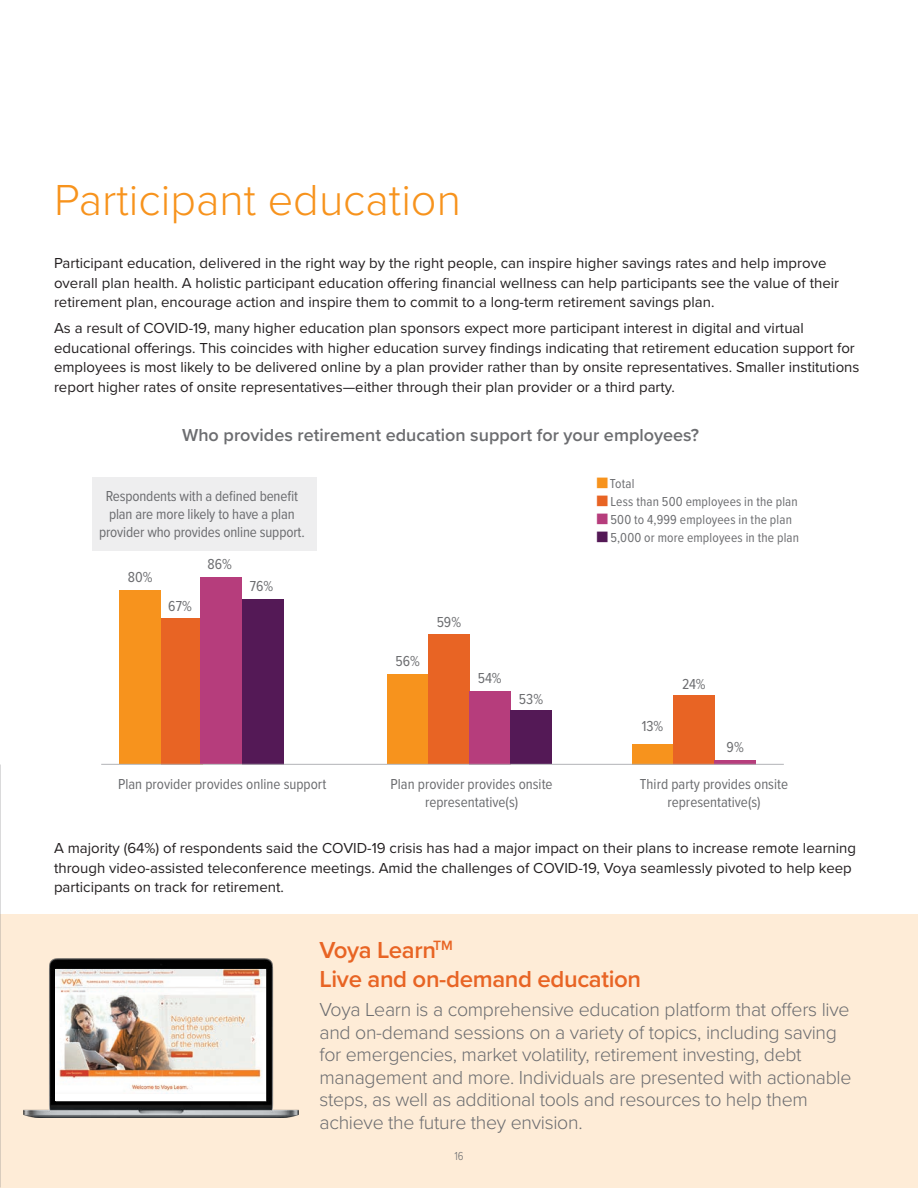
<style>
.page{position:relative;width:918px;height:1188px;background:#fff}
.page>*{position:absolute;margin:0;border:0;box-sizing:border-box;transform-origin:0 0}
.BASIC_COPY{font:300 45px "Proxima Nova";color:#f7931d}
.V-Body_Text{font:600 24px/28.5px "Proxima Nova";letter-spacing:-.015em;color:#e86424}
.V-Body_Text-2{font:300 19.5px/22.5px "Proxima Nova";letter-spacing:-.015em;color:#6c6d70}
.BASIC_COPY-2{font:600 18px "Proxima Nova";color:#6c6d70}
.BASIC_COPY-3{font:15px/19.5px "Proxima Nova";color:#231f20}
.BASIC_COPY-4{font:15px/18px "Proxima Nova Cond";color:#6c6d70;text-align:center}
.V-Title_Big_K_O{font:15px "Proxima Nova Cond";letter-spacing:-.005em;color:#6c6d70}
.Voya_Legal_copy_-_7{font:13.5px/18px "Proxima Nova Cond";letter-spacing:.01em;color:#6c6d70}
.V-Left_Page_Number{font:300 12px "Proxima Nova Cond";color:#6c6d70}
</style>
<div class="page">
<div style="left:0;top:915px;width:918px;height:273px;background:#feecd7"></div>
<div style="left:120px;top:591px;width:41px;height:173px;background:#f7931d"></div>
<div style="left:161px;top:618px;width:41px;height:146px;background:#e86424"></div>
<div style="left:201px;top:578px;width:41px;height:186px;background:#b63d7c"></div>
<div style="left:242px;top:599px;width:41px;height:165px;background:#541956"></div>
<div style="left:387px;top:674px;width:41px;height:90px;background:#f7931d"></div>
<div style="left:428px;top:634px;width:42px;height:130px;background:#e86424"></div>
<div style="left:469px;top:691px;width:42px;height:73px;background:#b63d7c"></div>
<div style="left:511px;top:710px;width:41px;height:54px;background:#541956"></div>
<div style="left:632px;top:744px;width:41px;height:20px;background:#f7931d"></div>
<div style="left:673px;top:695px;width:42px;height:69px;background:#e86424"></div>
<svg style="left:715px;top:760px;width:41px;height:4px"></svg>
<hr style="left:101px;top:764px;width:683px;height:1px;background:#b2b3b7">
<div style="left:92px;top:477px;width:224px;height:73px;background:#eeeeef"></div>
<img style="left:23px;top:958px;width:276px;height:160px">
<div style="left:56px;top:969px;width:210px;height:132px;background:#fff"></div>
<img style="left:56px;top:969px;width:210px;height:124px">
<p class="BASIC_COPY" style="left:54px;top:166px;width:408px">Participant education</p>
<p class="BASIC_COPY-3" style="left:54px;top:253px;width:787px">Participant education, delivered in the right way by the right people, can inspire higher savings rates and help improve overall plan health. A holistic participant education offering financial wellness can help participants see the value of their retirement plan, encourage action and inspire them to commit to a long-term retirement savings plan.</p>
<p class="BASIC_COPY-3" style="left:54px;top:318px;width:807px">As a result of COVID-19, many higher education plan sponsors expect more participant interest in digital and virtual educational offerings. This coincides with higher education survey findings indicating that retirement education support for employees is most likely to be delivered online by a plan provider rather than by onsite representatives. Smaller institutions report higher rates of onsite representatives—either through their plan provider or a third party.</p>
<p class="BASIC_COPY-2" style="left:182px;top:422px;width:518px">Who provides retirement education support for your employees?</p>
<p class="BASIC_COPY-4" style="left:99px;top:487px;width:207px">Respondents with a defined benefit plan are more likely to have a plan provider who provides online support.</p>
<p class="V-Title_Big_K_O" style="left:128px;top:566px;width:26px">80%</p>
<p class="V-Title_Big_K_O" style="left:168px;top:595px;width:25px">67%</p>
<p class="V-Title_Big_K_O" style="left:207px;top:553px;width:26px">86%</p>
<p class="V-Title_Big_K_O" style="left:250px;top:575px;width:25px">76%</p>
<p class="V-Title_Big_K_O" style="left:396px;top:650px;width:26px">56%</p>
<p class="V-Title_Big_K_O" style="left:437px;top:611px;width:26px">59%</p>
<p class="V-Title_Big_K_O" style="left:478px;top:667px;width:25px">54%</p>
<p class="V-Title_Big_K_O" style="left:519px;top:688px;width:26px">53%</p>
<p class="Voya_Legal_copy_-_7" style="left:610px;top:474px;width:189px">Total<br>Less than 500 employees in the plan</p>
<p class="Voya_Legal_copy_-_7" style="left:611px;top:510px;width:190px">500 to 4,999 employees in the plan<br>5,000 or more employees in the plan</p>
<p class="V-Title_Big_K_O" style="left:642px;top:715px;width:23px">13%</p>
<p class="V-Title_Big_K_O" style="left:682px;top:673px;width:25px">24%</p>
<p class="V-Title_Big_K_O" style="left:727px;top:736px;width:19px">9%</p>
<p class="BASIC_COPY-4" style="left:118px;top:775px;width:210px">Plan provider provides online support</p>
<p class="BASIC_COPY-4" style="left:391px;top:775px;width:164px">Plan provider provides onsite representative(s)</p>
<p class="BASIC_COPY-4" style="left:640px;top:775px;width:150px">Third party provides onsite representative(s)</p>
<p class="BASIC_COPY-3" style="left:54px;top:838px;width:804px">A majority (64%) of respondents said the COVID-19 crisis has had a major impact on their plans to increase remote learning through video-assisted teleconference meetings. Amid the challenges of COVID-19, Voya seamlessly pivoted to help keep participants on track for retirement.</p>
<p class="V-Body_Text" style="left:320px;top:935px;width:323px">Voya Learn<sup>TM<br></sup>Live and on-demand education</p>
<p class="V-Body_Text-2" style="left:320px;top:997px;width:534px">Voya Learn is a comprehensive education platform that offers live and on-demand sessions on a variety of topics, including saving for emergencies, market volatility, retirement investing, debt management and more. Individuals are presented with actionable steps, as well as additional tools and resources to help them achieve the future they envision.</p>
<p class="V-Left_Page_Number" style="left:454px;top:1147px;width:11px">16</p>
</div>
